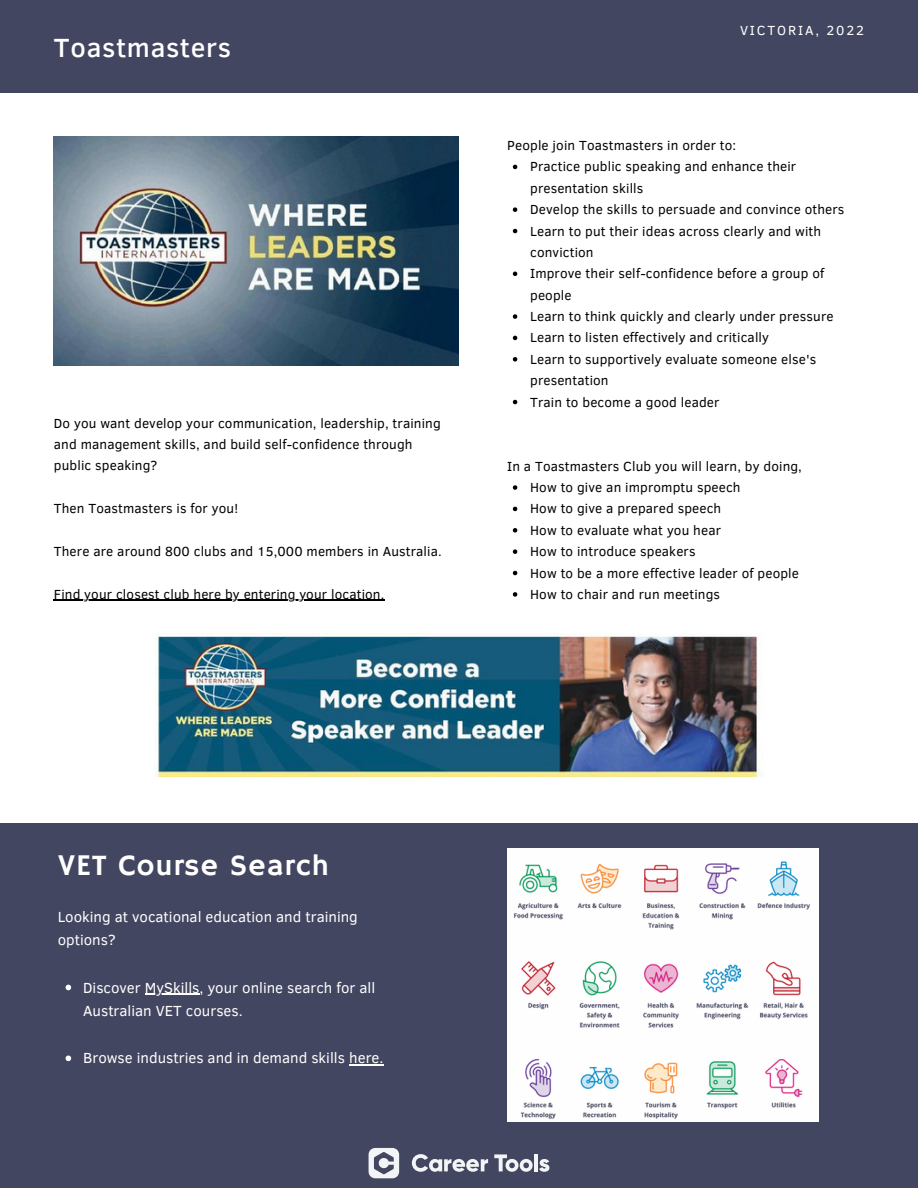
<style>
.page{position:relative;width:918px;height:1188px;background:#fff}
.page>*{position:absolute;margin:0;border:0;box-sizing:border-box;transform-origin:0 0}
.t1{font:30px "Hammersmith One";letter-spacing:.03em;color:#fff}
.t2{font:500 27px "Clear Sans";letter-spacing:.03em;color:#fff}
.t3{font:15px/23.7px "Clear Sans";color:#fff}
.t4{font:13.5px/21.3px "Clear Sans";letter-spacing:.01em;color:#000}
.t5{font:13.5px "Clear Sans";letter-spacing:.14em;color:#fff}
</style>
<div class="page">
<div style="left:0;top:823px;width:918px;height:365px;background:#434660"></div>
<div style="left:0;top:0;width:918px;height:92px;background:#434660"></div>
<svg style="left:412px;top:1154px;width:76px;height:18px"></svg>
<svg style="left:494px;top:1154px;width:39px;height:18px"></svg>
<hr style="left:534px;top:1154px;width:4px;height:17px;background:#f3f4f6">
<svg style="left:539px;top:1159px;width:10px;height:13px"></svg>
<svg style="left:369px;top:1148px;width:30px;height:30px"></svg>
<img style="left:54px;top:137px;width:405px;height:228px">
<img style="left:156px;top:634px;width:605px;height:143px">
<img style="left:507px;top:849px;width:312px;height:272px">
<hr style="left:54px;top:600px;width:331px;height:1px;background:#000">
<svg style="left:513px;top:165px;width:4px;height:4px"></svg>
<svg style="left:513px;top:207px;width:4px;height:5px"></svg>
<svg style="left:513px;top:229px;width:4px;height:4px"></svg>
<svg style="left:513px;top:272px;width:4px;height:4px"></svg>
<svg style="left:513px;top:314px;width:4px;height:5px"></svg>
<svg style="left:513px;top:336px;width:4px;height:4px"></svg>
<svg style="left:513px;top:357px;width:4px;height:5px"></svg>
<svg style="left:513px;top:400px;width:4px;height:4px"></svg>
<svg style="left:513px;top:485px;width:4px;height:5px"></svg>
<svg style="left:513px;top:507px;width:4px;height:4px"></svg>
<svg style="left:513px;top:528px;width:4px;height:5px"></svg>
<svg style="left:513px;top:549px;width:4px;height:5px"></svg>
<svg style="left:513px;top:571px;width:4px;height:4px"></svg>
<svg style="left:513px;top:592px;width:4px;height:5px"></svg>
<svg style="left:66px;top:985px;width:5px;height:5px"></svg>
<hr style="left:145px;top:994px;width:55px;height:1px;background:#fff">
<svg style="left:66px;top:1056px;width:5px;height:5px"></svg>
<hr style="left:349px;top:1065px;width:35px;height:1px;background:#fff">
<h2 class="t2" style="left:54px;top:28px;width:179px">Toastmasters</h2>
<p class="t4" style="left:54px;top:412px;width:388px">Do you want develop your communication, leadership, training and management skills, and build self-confidence through public speaking?</p>
<p class="t4" style="left:54px;top:497px;width:186px">Then Toastmasters is for you!</p>
<p class="t4" style="left:54px;top:540px;width:389px">There are around 800 clubs and 15,000 members in Australia.</p>
<p class="t4" style="left:54px;top:583px;width:332px">Find your closest club here by entering your location.</p>
<p class="t5" style="left:740px;top:20px;width:126px">VICTORIA, 2022</p>
<p class="t4" style="left:507px;top:134px;width:231px">People join Toastmasters in order to:</p>
<p class="t4" style="left:530px;top:155px;width:316px">Practice public speaking and enhance their presentation skills<br>Develop the skills to persuade and convince others Learn to put their ideas across clearly and with conviction<br>Improve their self-confidence before a group of people<br>Learn to think quickly and clearly under pressure Learn to listen effectively and critically<br>Learn to supportively evaluate someone else's presentation<br>Train to become a good leader</p>
<p class="t4" style="left:507px;top:455px;width:296px">In a Toastmasters Club you will learn, by doing,</p>
<p class="t4" style="left:530px;top:476px;width:270px">How to give an impromptu speech<br>How to give a prepared speech<br>How to evaluate what you hear<br>How to introduce speakers<br>How to be a more effective leader of people<br>How to chair and run meetings</p>
<h1 class="t1" style="left:58px;top:848px;width:273px">VET Course Search</h1>
<p class="t3" style="left:58px;top:904px;width:302px">Looking at vocational education and training options?</p>
<p class="t3" style="left:83px;top:975px;width:294px">Discover MySkills, your online search for all<br>Australian VET courses.</p>
<p class="t3" style="left:83px;top:1046px;width:302px">Browse industries and in demand skills here.</p>
</div>
